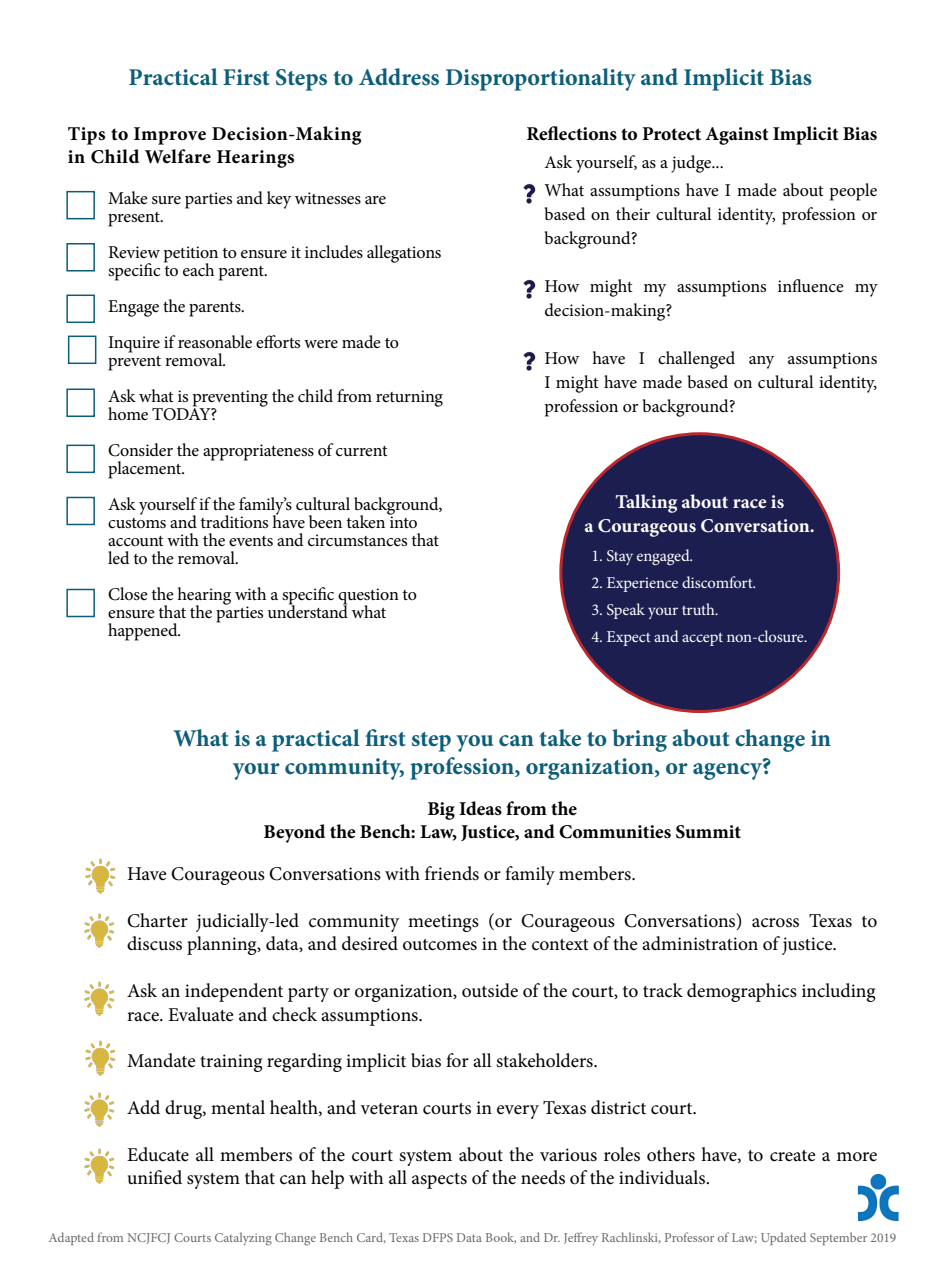
<style>
.page{position:relative;width:945px;height:1269px;background:#fff}
.page>*{position:absolute;margin:0;border:0;box-sizing:border-box;transform-origin:0 0}
.t1{font:700 24px/28.8px "Minion Pro";color:#0b5d7a;text-align:center}
.t2{font:19.5px/23.4px "Minion Pro";color:#000}
.t3{font:700 19.5px "Minion Pro";color:#000}
.t4{font:700 19.5px/23.4px "Minion Pro";letter-spacing:.03em;color:#000}
.t5{font:700 19.5px/23.4px "Minion Pro";color:#fff;text-align:center}
.t6{font:18px/18px "Minion Pro";letter-spacing:-.01em;color:#000}
.t7{font:16.5px "Minion Pro";letter-spacing:-.01em;color:#fff}
.t8{font:13.5px "Minion Pro";color:#696969}
</style>
<div class="page">
<img style="left:857px;top:1174px;width:42px;height:47px">
<img style="left:523px;top:183px;width:13px;height:20px">
<img style="left:523px;top:279px;width:13px;height:20px">
<img style="left:523px;top:351px;width:13px;height:20px">
<img style="left:85px;top:858px;width:31px;height:36px">
<img style="left:84px;top:913px;width:31px;height:35px">
<img style="left:84px;top:981px;width:31px;height:35px">
<img style="left:85px;top:1040px;width:31px;height:36px">
<img style="left:84px;top:1092px;width:31px;height:35px">
<img style="left:84px;top:1148px;width:31px;height:36px">
<div style="left:561px;top:434px;width:278px;height:278px;background:#1c1e50;border-radius:50%"></div>
<div style="left:66px;top:191px;width:29px;height:28px;border:2px solid #0b5d7a"></div>
<div style="left:66px;top:243px;width:29px;height:29px;border:2px solid #0b5d7a"></div>
<div style="left:66px;top:295px;width:29px;height:28px;border:2px solid #0b5d7a"></div>
<div style="left:68px;top:336px;width:28px;height:28px;border:2px solid #0b5d7a"></div>
<div style="left:66px;top:389px;width:29px;height:28px;border:2px solid #0b5d7a"></div>
<div style="left:66px;top:445px;width:29px;height:28px;border:2px solid #0b5d7a"></div>
<div style="left:66px;top:497px;width:29px;height:28px;border:2px solid #0b5d7a"></div>
<div style="left:66px;top:589px;width:29px;height:28px;border:2px solid #0b5d7a"></div>
<p class="t1" style="left:129px;top:62px;width:685px">Practical First Steps to Address Disproportionality and Implicit Bias</p>
<p class="t3" style="left:526px;top:120px;width:352px">Reflections to Protect Against Implicit Bias</p>
<p class="t6" style="left:544px;top:178px;width:334px;line-height:24px;text-align:justify">What assumptions have I made about people based on their cultural identity, profession or background?</p>
<p class="t6" style="left:544px;top:274px;width:334px;line-height:24px">How might my assumptions influence my decision-making?</p>
<p class="t6" style="left:544px;top:346px;width:334px;line-height:24px;text-align:justify">How have I challenged any assumptions I might have made based on cultural identity, profession or background?</p>
<p class="t4" style="left:68px;top:122px;width:295px">Tips to Improve Decision-Making in Child Welfare Hearings</p>
<p class="t6" style="left:108px;top:189px;width:279px">Make sure parties and key witnesses are present.</p>
<p class="t6" style="left:108px;top:243px;width:335px">Review petition to ensure it includes allegations specific to each parent.</p>
<p class="t6" style="left:108px;top:297px;width:138px">Engage the parents.</p>
<p class="t6" style="left:108px;top:333px;width:292px">Inquire if reasonable efforts were made to prevent removal.</p>
<p class="t6" style="left:108px;top:387px;width:336px">Ask what is preventing the child from returning home TODAY?</p>
<p class="t6" style="left:108px;top:441px;width:281px">Consider the appropriateness of current placement.</p>
<p class="t6" style="left:108px;top:495px;width:336px">Ask yourself if the family’s cultural background, customs and traditions have been taken into account with the events and circumstances that led to the removal.</p>
<p class="t6" style="left:108px;top:585px;width:310px">Close the hearing with a specific question to ensure that the parties understand what happened.</p>
<p class="t6" style="left:544px;top:153px;width:181px">Ask yourself, as a judge...</p>
<p class="t5" style="left:585px;top:490px;width:232px">Talking about race is<br>a Courageous Conversation.</p>
<p class="t7" style="left:592px;top:545px;width:103px">1. Stay engaged.</p>
<p class="t7" style="left:592px;top:572px;width:166px">2. Experience discomfort.</p>
<p class="t7" style="left:592px;top:599px;width:129px">3. Speak your truth.</p>
<p class="t7" style="left:592px;top:626px;width:217px">4. Expect and accept non-closure.</p>
<p class="t1" style="left:173px;top:723px;width:659px">What is a practical first step you can take to bring about change in your community, profession, organization, or agency?</p>
<p class="t3" style="left:427px;top:795px;width:151px">Big Ideas from the</p>
<p class="t3" style="left:263px;top:819px;width:479px">Beyond the Bench: Law, Justice, and Communities Summit</p>
<p class="t2" style="left:127px;top:862px;width:510px">Have Courageous Conversations with friends or family members.</p>
<p class="t2" style="left:127px;top:909px;width:752px">Charter judicially-led community meetings (or Courageous Conversations) across Texas to discuss planning, data, and desired outcomes in the context of the administration of justice.</p>
<p class="t2" style="left:127px;top:979px;width:750px">Ask an independent party or organization, outside of the court, to track demographics including race. Evaluate and check assumptions.</p>
<p class="t2" style="left:127px;top:1050px;width:472px">Mandate training regarding implicit bias for all stakeholders.</p>
<p class="t2" style="left:127px;top:1096px;width:571px">Add drug, mental health, and veteran courts in every Texas district court.</p>
<p class="t2" style="left:127px;top:1143px;width:752px">Educate all members of the court system about the various roles others have, to create a more unified system that can help with all aspects of the needs of the individuals.</p>
<p class="t8" style="left:49px;top:1229px;width:849px">Adapted from NCJFCJ Courts Catalyzing Change Bench Card, Texas DFPS Data Book, and Dr. Jeffrey Rachlinski, Professor of Law; Updated September 2019</p>
</div>
